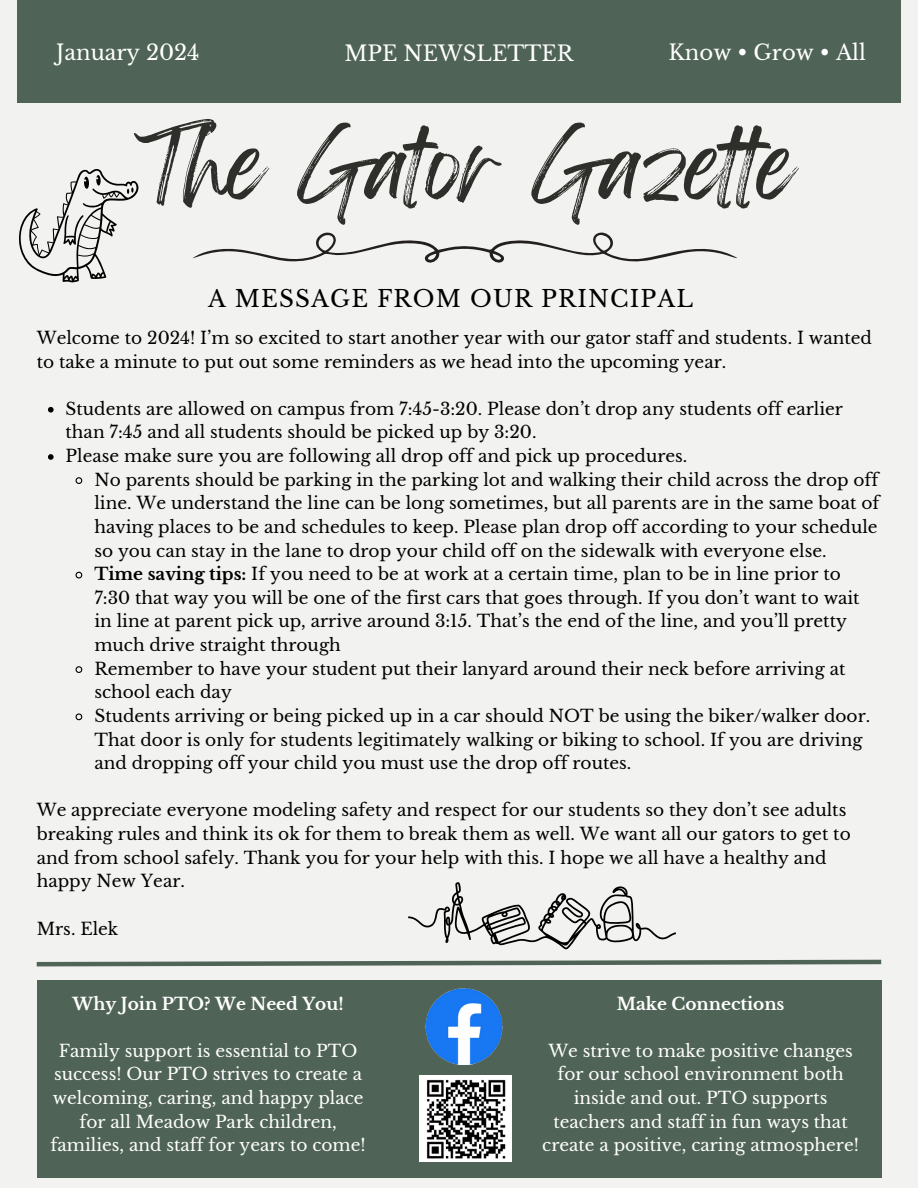
<style>
.page{position:relative;width:918px;height:1188px;background:#f2f3f0}
.page>*{position:absolute;margin:0;border:0;box-sizing:border-box;transform-origin:0 0}
.t1{font:80.4px "Feeling Passionate";color:#2e2e2a}
.t2{font:23.1px "Libre Baskerville";letter-spacing:.05em;color:#000}
.t3{font:21.15px "Libre Baskerville";color:#fff}
.t4{font:16.95px/23.7px "Libre Baskerville";color:#000}
.t5{font:16.95px/23.7px "Libre Baskerville";color:#fff;text-align:center}
.t6{font:700 16.95px "Libre Baskerville";color:#fff}
.s1{font-weight:700}
</style>
<div class="page">
<div style="left:17px;top:0;width:883px;height:103px;background:#4f6456"></div>
<svg style="left:48px;top:407px;width:6px;height:6px"></svg>
<svg style="left:48px;top:454px;width:6px;height:6px"></svg>
<svg style="left:75px;top:477px;width:8px;height:7px"></svg>
<svg style="left:75px;top:571px;width:8px;height:8px"></svg>
<svg style="left:75px;top:666px;width:8px;height:7px"></svg>
<svg style="left:75px;top:713px;width:8px;height:8px"></svg>
<svg style="left:192px;top:233px;width:545px;height:30px"></svg>
<svg style="left:18px;top:169px;width:121px;height:113px"></svg>
<div style="left:37px;top:980px;width:845px;height:198px;background:#4f6456"></div>
<svg style="left:36px;top:959px;width:846px;height:8px"></svg>
<img style="left:425px;top:988px;width:78px;height:77px">
<img style="left:420px;top:1075px;width:92px;height:87px">
<svg style="left:408px;top:882px;width:268px;height:68px"></svg>
<p class="t3" style="left:56px;top:39px;width:145px">January 2024</p>
<p class="t3" style="left:345px;top:40px;width:230px">MPE NEWSLETTER</p>
<p class="t3" style="left:669px;top:39px;width:199px">Know • Grow • All</p>
<p class="t1" style="left:135px;top:101px;width:662px">The Gator Gazette</p>
<p class="t2" style="left:208px;top:284px;width:487px">A MESSAGE FROM OUR PRINCIPAL</p>
<p class="t4" style="left:37px;top:326px;width:837px">Welcome to 2024! I’m so excited to start another year with our gator staff and students. I wanted to take a minute to put out some reminders as we head into the upcoming year.</p>
<p class="t4" style="left:66px;top:397px;width:779px">Students are allowed on campus from 7:45-3:20. Please don’t drop any students off earlier than 7:45 and all students should be picked up by 3:20.</p>
<p class="t4" style="left:66px;top:444px;width:623px">Please make sure you are following all drop off and pick up procedures.</p>
<p class="t4" style="left:94px;top:468px;width:787px;text-align:justify">No parents should be parking in the parking lot and walking their child across the drop off line. We understand the line can be long sometimes, but all parents are in the same boat of having places to be and schedules to keep. Please plan drop off according to your schedule so you can stay in the lane to drop your child off on the sidewalk with everyone else.</p>
<p class="t4" style="left:94px;top:562px;width:767px"><span class="s1">Time saving tips:</span> If you need to be at work at a certain time, plan to be in line prior to 7:30 that way you will be one of the first cars that goes through. If you don’t want to wait in line at parent pick up, arrive around 3:15. That’s the end of the line, and you’ll pretty much drive straight through</p>
<p class="t4" style="left:94px;top:657px;width:753px">Remember to have your student put their lanyard around their neck before arriving at school each day</p>
<p class="t4" style="left:94px;top:704px;width:777px">Students arriving or being picked up in a car should NOT be using the biker/walker door.<br>That door is only for students legitimately walking or biking to school. If you are driving and dropping off your child you must use the drop off routes.</p>
<p class="t4" style="left:37px;top:799px;width:816px">We appreciate everyone modeling safety and respect for our students so they don’t see adults breaking rules and think its ok for them to break them as well. We want all our gators to get to and from school safely. Thank you for your help with this. I hope we all have a healthy and happy New Year.</p>
<p class="t4" style="left:37px;top:917px;width:83px">Mrs. Elek</p>
<p class="t6" style="left:73px;top:993px;width:273px">Why Join PTO? We Need You!</p>
<p class="t5" style="left:51px;top:1039px;width:317px">Family support is essential to PTO success! Our PTO strives to create a welcoming, caring, and happy place for all Meadow Park children, families, and staff for years to come!</p>
<p class="t6" style="left:617px;top:993px;width:169px">Make Connections</p>
<p class="t5" style="left:542px;top:1039px;width:318px">We strive to make positive changes for our school environment both inside and out. PTO supports teachers and staff in fun ways that create a positive, caring atmosphere!</p>
</div>
